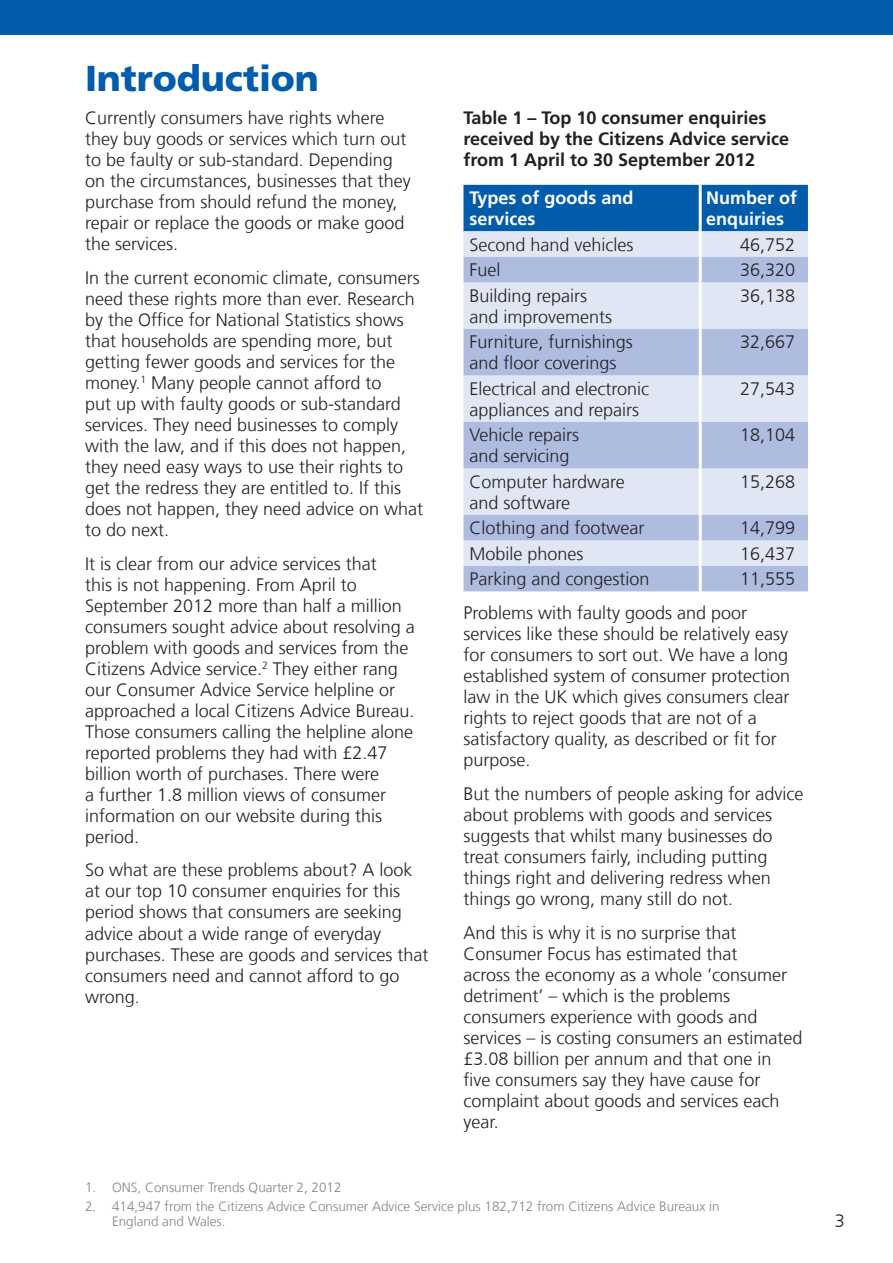
<style>
.page{position:relative;width:893px;height:1263px;background:#fff}
.page>*{position:absolute;margin:0;border:0;box-sizing:border-box;transform-origin:0 0}
.Heading_1{font:900 36px "Frutiger LT Com";color:#015dac}
.t1{font:300 18px/21px "Frutiger LT Com";color:#231f20}
.t2{font:700 18px/21px "Frutiger LT Com";color:#231f20}
.t3{font:700 18px/21px "Frutiger LT Com";color:#fff}
.t4{font:300 13.5px/15px "Frutiger LT Com";color:#8c837d}
</style>
<div class="page">
<div style="left:463px;top:185px;width:345px;height:46px;background:#015dac"></div>
<div style="left:463px;top:231px;width:345px;height:26px;background:#e0e6f3"></div>
<svg style="left:463px;top:257px;width:345px;height:334px;background:#c6d0e8"></svg>
<hr style="left:699px;top:185px;width:3px;height:46px;background:#fff">
<hr style="left:699px;top:231px;width:3px;height:26px;background:#fff">
<hr style="left:699px;top:257px;width:3px;height:25px;background:#fff">
<hr style="left:699px;top:282px;width:3px;height:47px;background:#fff">
<hr style="left:699px;top:329px;width:3px;height:46px;background:#fff">
<hr style="left:699px;top:375px;width:3px;height:47px;background:#fff">
<hr style="left:699px;top:422px;width:3px;height:46px;background:#fff">
<hr style="left:699px;top:468px;width:3px;height:47px;background:#fff">
<hr style="left:699px;top:515px;width:3px;height:25px;background:#fff">
<hr style="left:699px;top:540px;width:3px;height:26px;background:#fff">
<hr style="left:699px;top:566px;width:3px;height:25px;background:#fff">
<div style="left:0;top:0;width:893px;height:34px;background:#015dac"></div>
<h2 class="Heading_1" style="left:85px;top:56px;width:235px">Introduction</h2>
<p class="t1" style="left:85px;top:107px;width:327px">Currently consumers have rights where they buy goods or services which turn out to be faulty or sub-standard. Depending on the circumstances, businesses that they purchase from should refund the money, repair or replace the goods or make good the services.</p>
<p class="t1" style="left:85px;top:267px;width:340px">In the current economic climate, consumers need these rights more than ever. Research by the Office for National Statistics shows that households are spending more, but getting fewer goods and services for the money.<sup>1</sup> Many people cannot afford to<br>put up with faulty goods or sub-standard services. They need businesses to comply with the law, and if this does not happen, they need easy ways to use their rights to get the redress they are entitled to. If this does not happen, they need advice on what to do next.</p>
<p class="t1" style="left:85px;top:553px;width:331px">It is clear from our advice services that<br>this is not happening. From April to September 2012 more than half a million consumers sought advice about resolving a problem with goods and services from the Citizens Advice service.<sup>2</sup> They either rang our Consumer Advice Service helpline or approached a local Citizens Advice Bureau.<br>Those consumers calling the helpline alone reported problems they had with £2.47 billion worth of purchases. There were<br>a further 1.8 million views of consumer information on our website during this period.</p>
<p class="t1" style="left:85px;top:860px;width:345px">So what are these problems about? A look at our top 10 consumer enquiries for this period shows that consumers are seeking advice about a wide range of everyday purchases. These are goods and services that consumers need and cannot afford to go wrong.</p>
<p class="t2" style="left:463px;top:107px;width:327px">Table 1 – Top 10 consumer enquiries received by the Citizens Advice service from 1 April to 30 September 2012</p>
<p class="t3" style="left:469px;top:188px;width:166px">Types of goods and services</p>
<p class="t3" style="left:706px;top:188px;width:93px">Number of enquiries</p>
<p class="t1" style="left:469px;top:234px;width:166px">Second hand vehicles</p>
<p class="t1" style="left:740px;top:234px;width:57px">46,752</p>
<p class="t1" style="left:469px;top:260px;width:32px">Fuel</p>
<p class="t1" style="left:740px;top:260px;width:57px">36,320</p>
<p class="t1" style="left:469px;top:285px;width:144px">Building repairs and improvements</p>
<p class="t1" style="left:740px;top:285px;width:57px">36,138</p>
<p class="t1" style="left:469px;top:332px;width:165px">Furniture, furnishings and floor coverings</p>
<p class="t1" style="left:740px;top:332px;width:57px">32,667</p>
<p class="t1" style="left:469px;top:378px;width:181px">Electrical and electronic appliances and repairs</p>
<p class="t1" style="left:740px;top:378px;width:57px">27,543</p>
<p class="t1" style="left:469px;top:425px;width:111px">Vehicle repairs and servicing</p>
<p class="t1" style="left:740px;top:425px;width:57px">18,104</p>
<p class="t1" style="left:469px;top:471px;width:157px">Computer hardware and software</p>
<p class="t1" style="left:740px;top:471px;width:57px">15,268</p>
<p class="t1" style="left:469px;top:518px;width:177px">Clothing and footwear</p>
<p class="t1" style="left:740px;top:518px;width:57px">14,799</p>
<p class="t1" style="left:469px;top:543px;width:116px">Mobile phones</p>
<p class="t1" style="left:740px;top:543px;width:57px">16,437</p>
<p class="t1" style="left:469px;top:569px;width:182px">Parking and congestion</p>
<p class="t1" style="left:740px;top:569px;width:57px">11,555</p>
<p class="t1" style="left:463px;top:602px;width:328px">Problems with faulty goods and poor services like these should be relatively easy for consumers to sort out. We have a long established system of consumer protection law in the UK which gives consumers clear rights to reject goods that are not of a satisfactory quality, as described or fit for purpose.</p>
<p class="t1" style="left:463px;top:783px;width:342px">But the numbers of people asking for advice about problems with goods and services suggests that whilst many businesses do treat consumers fairly, including putting things right and delivering redress when things go wrong, many still do not.</p>
<p class="t1" style="left:463px;top:922px;width:341px">And this is why it is no surprise that Consumer Focus has estimated that<br>across the economy as a whole ‘consumer detriment’ – which is the problems consumers experience with goods and services – is costing consumers an estimated £3.08 billion per annum and that one in five consumers say they have cause for complaint about goods and services each year.</p>
<p class="t4" style="left:85px;top:1180px;width:258px">1. ONS, Consumer Trends Quarter 2, 2012</p>
<p class="t4" style="left:112px;top:1199px;width:609px;text-indent:-27px">2. 414,947 from the Citizens Advice Consumer Advice Service plus 182,712 from Citizens Advice Bureaux in<br>England and Wales.</p>
<p class="t1" style="left:835px;top:1210px;width:12px">3</p>
</div>
